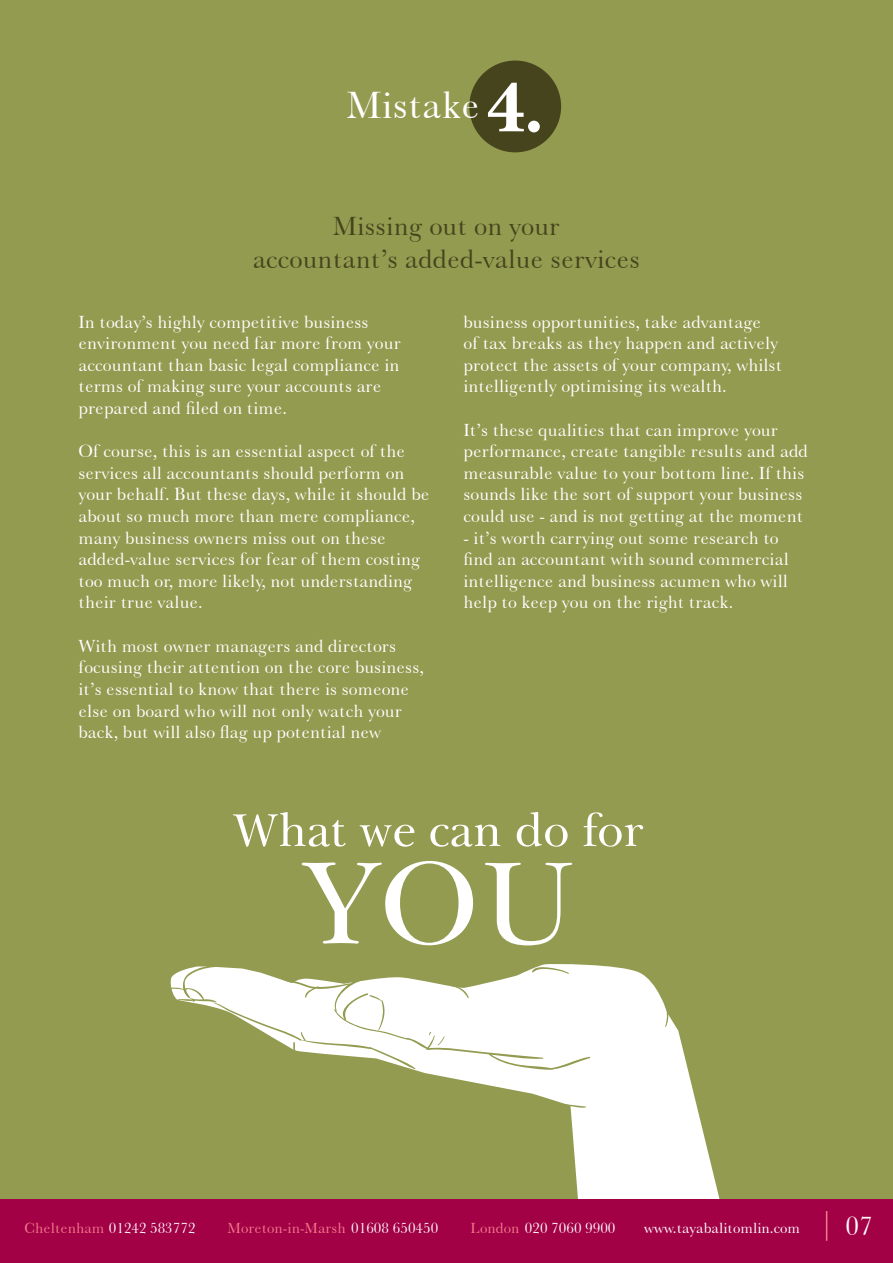
<style>
.page{position:relative;width:893px;height:1263px;background:#939b50}
.page>*{position:absolute;margin:0;border:0;box-sizing:border-box;transform-origin:0 0}
.t1{font:39px "Baskerville No 2 BT";color:#fff}
.t2{font:27px "Baskerville No 2 BT";color:#46441d}
.t3{font:27px "Baskerville No 2 BT";color:#fff}
.t4{font:18px/21.6px "Baskerville No 2 BT";color:#fff}
.t5{font:15px "Baskerville No 2 BT";color:#fff}
.t6{font:15px "Baskerville No 2 BT";color:#f2798a}
.s1{color:#f2798a}
.s2{color:#fff}
</style>
<div class="page">
<svg style="left:415px;top:965px;width:305px;height:234px;fill:#fff"></svg>
<svg style="left:170px;top:964px;width:420px;height:106px"></svg>
<svg style="left:663px;top:1001px;width:6px;height:26px"></svg>
<svg style="left:564px;top:1104px;width:22px;height:4px"></svg>
<svg style="left:302px;top:861px;width:171px;height:84px"></svg>
<svg style="left:485px;top:863px;width:87px;height:82px"></svg>
<svg style="left:233px;top:812px;width:113px;height:35px"></svg>
<svg style="left:360px;top:825px;width:54px;height:22px"></svg>
<svg style="left:430px;top:824px;width:70px;height:23px"></svg>
<svg style="left:517px;top:812px;width:51px;height:35px"></svg>
<svg style="left:583px;top:812px;width:60px;height:35px"></svg>
<div style="left:0;top:1199px;width:893px;height:64px;background:#a30146"></div>
<hr style="left:826px;top:1211px;width:1px;height:30px;background:#f2798a">
<div style="left:469px;top:61px;width:92px;height:91px;background:#46441d;border-radius:50%"></div>
<svg style="left:488px;top:83px;width:52px;height:49px"></svg>
<p class="t1" style="left:347px;top:81px;width:135px">Mistake</p>
<p class="t2" style="left:333px;top:209px;width:229px">Missing out on your</p>
<p class="t2" style="left:253px;top:242px;width:389px">accountant’s added-value services</p>
<p class="t4" style="left:78px;top:310px;width:324px">In today’s highly competitive business environment you need far more from your accountant than basic legal compliance in terms of making sure your accounts are prepared and filed on time.</p>
<p class="t4" style="left:78px;top:440px;width:352px">Of course, this is an essential aspect of the services all accountants should perform on your behalf. But these days, while it should be about so much more than mere compliance, many business owners miss out on these added-value services for fear of them costing too much or, more likely, not understanding their true value.</p>
<p class="t4" style="left:78px;top:634px;width:347px">With most owner managers and directors focusing their attention on the core business, it’s essential to know that there is someone else on board who will not only watch your back, but will also flag up potential new</p>
<p class="t4" style="left:463px;top:310px;width:320px">business opportunities, take advantage<br>of tax breaks as they happen and actively protect the assets of your company, whilst intelligently optimising its wealth.</p>
<p class="t4" style="left:463px;top:418px;width:346px">It’s these qualities that can improve your performance, create tangible results and add measurable value to your bottom line. If this sounds like the sort of support your business could use - and is not getting at the moment</p>
<p class="t4" style="left:463px;top:526px;width:327px">- it’s worth carrying out some research to find an accountant with sound commercial intelligence and business acumen who will help to keep you on the right track.</p>
<p class="t5" style="left:24px;top:1219px;width:173px"><span class="s1">Cheltenham</span> 01242 583772</p>
<p class="t6" style="left:227px;top:1219px;width:212px">Moreton-in-Marsh <span class="s2">01608 650450</span></p>
<p class="t5" style="left:470px;top:1218px;width:147px"><span class="s1">London</span> 020 7060 9900</p>
<p class="t5" style="left:644px;top:1218px;width:157px">www.tayabalitomlin.com</p>
<p class="t3" style="left:845px;top:1209px;width:29px">07</p>
</div>
